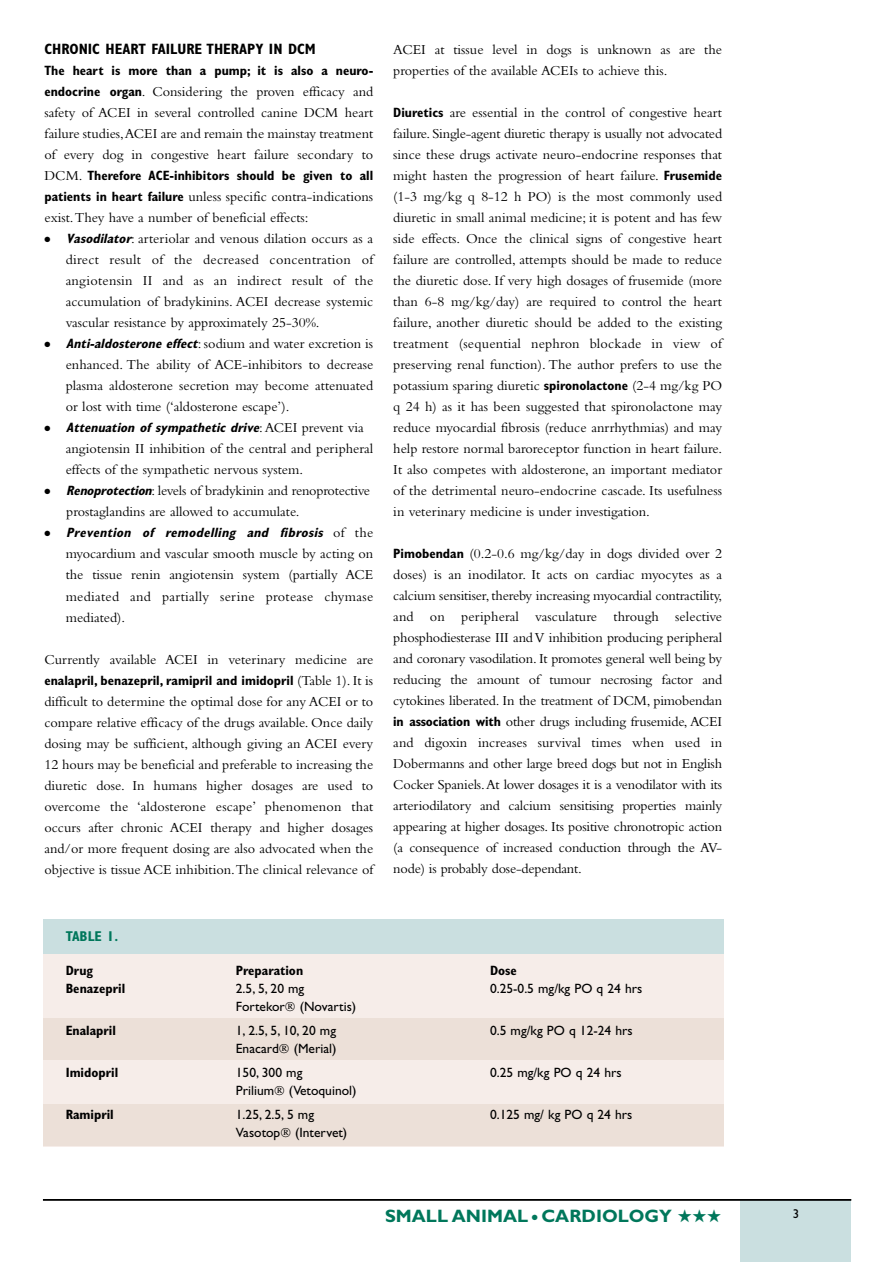
<style>
.page{position:relative;width:893px;height:1262px;background:#fff}
.page>*{position:absolute;margin:0;border:0;box-sizing:border-box;transform-origin:0 0}
.t1{font:700 18px "Gill Sans";color:#00775b}
.t2{font:700 condensed 15px "Gill Sans";color:#000}
.t3{font:14.25px/21px "Bembo";color:#000;text-align:justify}
.t4{font:700 condensed 14.25px "Gill Sans";color:#00775b}
.t5{font:700 condensed 13.5px "Gill Sans";color:#000}
.t6{font:13.5px "Gill Sans";color:#000}
.t7{font:italic 700 condensed 13.5px "Gill Sans";color:#000}
.t8{font:12.75px "Gill Sans";color:#000}
.s1{font-family:"Gill Sans";font-weight:700;font-stretch:condensed;font-size:13.5px}
.s2{font-family:"Bembo";font-weight:400;font-stretch:normal;font-size:14.25px}
.s3{font-family:"Gill Sans";font-weight:700;font-style:italic;font-stretch:condensed;font-size:13.5px}
.s4{font-family:"Bembo";font-weight:400;font-style:normal;font-stretch:normal;font-size:14.25px}
</style>
<div class="page">
<div style="left:740px;top:1199px;width:111px;height:62px;background:#cadfe0"></div>
<hr style="left:43px;top:1199px;width:808px;height:1px;background:#000">
<div style="left:43px;top:919px;width:680px;height:227px;background:#f6ede9"></div>
<div style="left:43px;top:919px;width:680px;height:34px;background:#cadfe0"></div>
<div style="left:43px;top:1017px;width:680px;height:42px;background:#ece0d8"></div>
<div style="left:43px;top:1104px;width:680px;height:42px;background:#ece0d8"></div>
<p class="t2" style="left:44px;top:44px;width:273px">CHRONIC HEART FAILURE THERAPY IN DCM</p>
<p class="t5" style="left:44px;top:66px;width:330px">The heart is more than a pump; it is also a neuro-</p>
<p class="t3" style="left:44px;top:83px;width:330px"><span class="s1">endocrine organ</span>. Considering the proven efficacy and safety of ACEI in several controlled canine DCM heart failure studies,ACEI are and remain the mainstay treatment of every dog in congestive heart failure secondary to</p>
<p class="t5" style="left:44px;top:171px;width:330px"><span class="s2">DCM.</span> Therefore ACE-inhibitors should be given to all</p>
<p class="t3" style="left:44px;top:188px;width:330px"><span class="s1">patients in heart failure</span> unless specific contra-indications exist.They have a number of beneficial effects:</p>
<p class="t3" style="left:66px;top:230px;width:309px;text-indent:-21px">● <span class="s3">Vasodilator</span>: arteriolar and venous dilation occurs as a direct result of the decreased concentration of angiotensin II and as an indirect result of the accumulation of bradykinins. ACEI decrease systemic vascular resistance by approximately 25-30%.</p>
<p class="t3" style="left:66px;top:335px;width:309px;text-indent:-21px">● <span class="s3">Anti-aldosterone effect</span>: sodium and water excretion is enhanced. The ability of ACE-inhibitors to decrease plasma aldosterone secretion may become attenuated or lost with time (‘aldosterone escape’).</p>
<p class="t7" style="left:44px;top:423px;width:321px">● Attenuation of sympathetic drive<span class="s4">: AC E I p r e ve n t v i a</span></p>
<p class="t3" style="left:66px;top:440px;width:309px">angiotensin II inhibition of the central and peripheral effects of the sympathetic nervous system.</p>
<p class="t3" style="left:66px;top:482px;width:305px;text-indent:-22px">● <span class="s3">Renoprotection</span>: levels of bradykinin and renoprotective prostaglandins are allowed to accumulate.</p>
<p class="t7" style="left:44px;top:528px;width:330px">● Prevention of remodelling and fibrosis <span class="s4">o f t h e</span></p>
<p class="t3" style="left:66px;top:545px;width:309px">myocardium and vascular smooth muscle by acting on the tissue renin angiotensin system (partially ACE mediated and partially serine protease chymase mediated).</p>
<p class="t3" style="left:44px;top:650px;width:330px">Currently available ACEI in veterinary medicine are</p>
<p class="t5" style="left:44px;top:675px;width:330px">enalapril, benazepril, ramipril and imidopril <span class="s2">(Table 1). It is</span></p>
<p class="t3" style="left:44px;top:692px;width:330px">difficult to determine the optimal dose for any ACEI or to compare relative efficacy of the drugs available. Once daily dosing may be sufficient, although giving an ACEI every 12 hours may be beneficial and preferable to increasing the diuretic dose. In humans higher dosages are used to overcome the ‘aldosterone escape’ phenomenon that occurs after chronic ACEI therapy and higher dosages and/or more frequent dosing are also advocated when the objective is tissue ACE inhibition.The clinical relevance of</p>
<p class="t3" style="left:393px;top:40px;width:330px">ACEI at tissue level in dogs is unknown as are the properties of the available ACEIs to achieve this.</p>
<p class="t3" style="left:393px;top:103px;width:330px"><span class="s1">Diuretics</span> are essential in the control of congestive heart failure. Single-agent diuretic therapy is usually not advocated since these drugs activate neuro-endocrine responses that might hasten the progression of heart failure. <span class="s1">Frusemide </span>(1-3 mg/kg q 8-12 h PO) is the most commonly used diuretic in small animal medicine; it is potent and has few side effects. Once the clinical signs of congestive heart failure are controlled, attempts should be made to reduce the diuretic dose. If very high dosages of frusemide (more than 6-8 mg/kg/day) are required to control the heart failure, another diuretic should be added to the existing treatment (sequential nephron blockade in view of preserving renal function). The author prefers to use the potassium sparing diuretic <span class="s1">spironolactone</span> (2-4 mg/kg PO q 24 h) as it has been suggested that spironolactone may reduce myocardial fibrosis (reduce anrrhythmias) and may help restore normal baroreceptor function in heart failure.<br>It also competes with aldosterone, an important mediator of the detrimental neuro-endocrine cascade. Its usefulness in veterinary medicine is under investigation.</p>
<p class="t3" style="left:393px;top:544px;width:330px"><span class="s1">Pimobendan</span> (0.2-0.6 mg/kg/day in dogs divided over 2 doses) is an inodilator. It acts on cardiac myocytes as a calcium sensitiser, thereby increasing myocardial contractility, and on peripheral vasculature through selective phosphodiesterase III and V inhibition producing peripheral and coronary vasodilation. It promotes general well being by reducing the amount of tumour necrosing factor and cytokines liberated. In the treatment of DCM, pimobendan <span class="s1">in association with</span> other drugs including frusemide, ACEI and digoxin increases survival times when used in Dobermanns and other large breed dogs but not in English Cocker Spaniels.At lower dosages it is a venodilator with its arteriodilatory and calcium sensitising properties mainly appearing at higher dosages. Its positive chronotropic action (a consequence of increased conduction through the AV&shy;node) is probably dose-dependant.</p>
<p class="t4" style="left:66px;top:931px;width:54px">TABLE 1.</p>
<p class="t5" style="left:66px;top:966px;width:29px">Drug</p>
<p class="t5" style="left:236px;top:966px;width:69px">Preparation</p>
<p class="t5" style="left:490px;top:966px;width:28px">Dose</p>
<p class="t5" style="left:66px;top:984px;width:61px">Benazepril</p>
<p class="t6" style="left:236px;top:984px;width:70px">2.5, 5, 20 mg</p>
<p class="t6" style="left:490px;top:984px;width:154px">0.25-0.5 mg/kg PO q 24 hrs</p>
<p class="t6" style="left:236px;top:1002px;width:122px">Fortekor (Novartis)</p>
<p class="t5" style="left:66px;top:1026px;width:52px">Enalapril</p>
<p class="t6" style="left:236px;top:1026px;width:102px">1, 2.5, 5, 10, 20 mg</p>
<p class="t6" style="left:490px;top:1026px;width:144px">0.5 mg/kg PO q 12-24 hrs</p>
<p class="t6" style="left:236px;top:1044px;width:102px">Enacard (Merial)</p>
<p class="t5" style="left:66px;top:1068px;width:54px">Imidopril</p>
<p class="t6" style="left:236px;top:1068px;width:68px">150, 300 mg</p>
<p class="t6" style="left:490px;top:1068px;width:133px">0.25 mg/kg PO q 24 hrs</p>
<p class="t6" style="left:236px;top:1086px;width:122px">Prilium (Vetoquinol)</p>
<p class="t5" style="left:66px;top:1110px;width:50px">Ramipril</p>
<p class="t6" style="left:236px;top:1110px;width:80px">1.25, 2.5, 5 mg</p>
<p class="t6" style="left:490px;top:1110px;width:144px">0.125 mg/ kg PO q 24 hrs</p>
<p class="t6" style="left:236px;top:1128px;width:113px">Vasotop (Intervet)</p>
<p class="t1" style="left:385px;top:1209px;width:338px">SMALL ANIMAL ● CARDIOLOGY ★★★</p>
<p class="t8" style="left:792px;top:1209px;width:8px">3</p>
</div>
